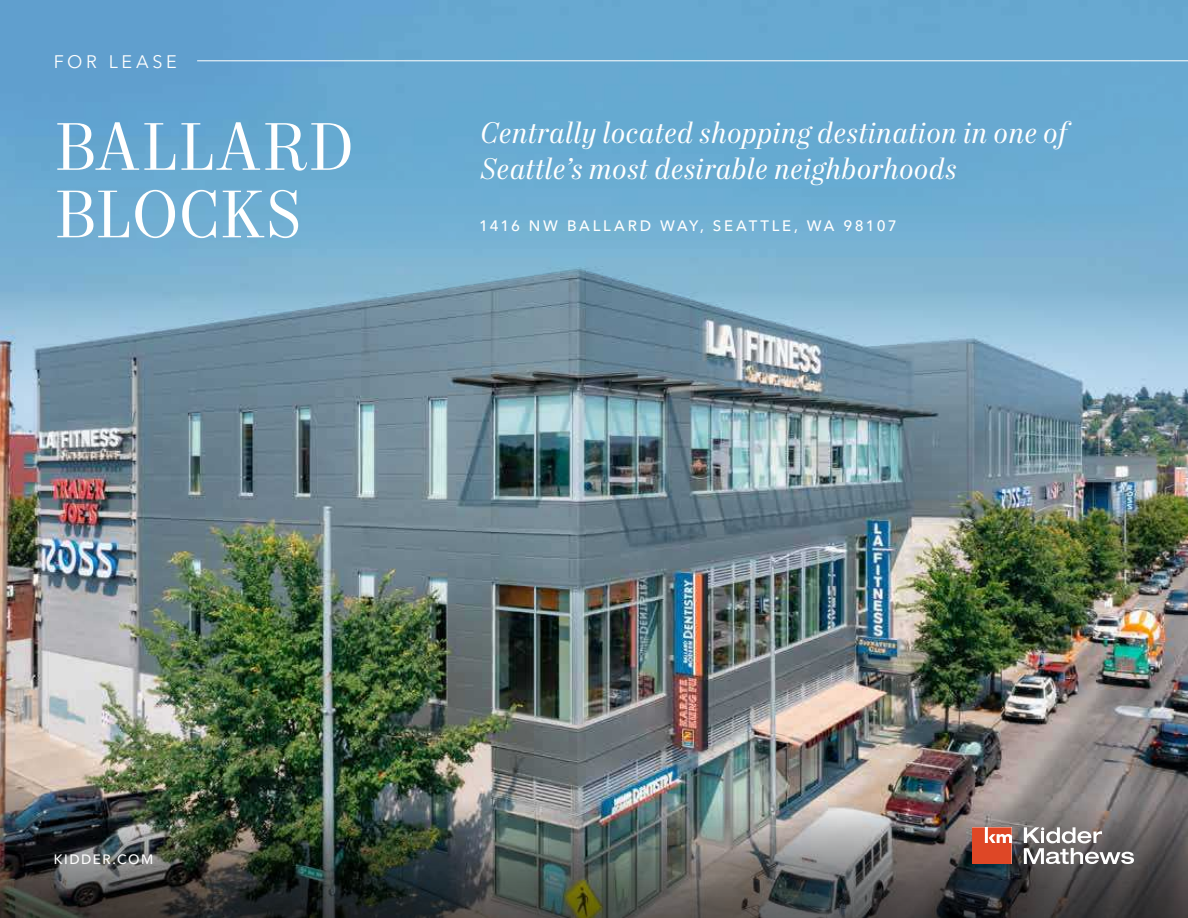
<style>
.page{position:relative;width:1188px;height:918px;background:#fff}
.page>*{position:absolute;margin:0;border:0;box-sizing:border-box;transform-origin:0 0}
.t1{font:67.5px/67.5px "Mort Modern 08";letter-spacing:-.005em;color:#fff}
.t2{font:italic 30px/36px "Mort Modern 08";letter-spacing:.005em;color:#fff}
.t3{font:18px "Avenir Next LT Pro";letter-spacing:.2em;color:#fff}
.t4{font:500 15px "Avenir Next LT Pro";letter-spacing:.17em;color:#fff}
.t5{font:500 13.5px "Avenir Next LT Pro";letter-spacing:.11em;color:#fff}
</style>
<div class="page">
<img style="left:0;top:0;width:1188px;height:685px">
<img style="left:0;top:685px;width:1188px;height:233px">
<svg style="left:1024px;top:827px;width:110px;height:37px"></svg>
<svg style="left:972px;top:827px;width:40px;height:37px"></svg>
<hr style="left:197px;top:60px;width:991px;height:1px;background:#fff">
<p class="t3" style="left:54px;top:51px;width:125px">FOR LEASE</p>
<h1 class="t1" style="left:54px;top:117px;width:302px">BALLARD<br>BLOCKS</h1>
<p class="t2" style="left:479px;top:116px;width:589px">Centrally located shopping destination in one of<br>Seattle’s most desirable neighborhoods</p>
<p class="t4" style="left:479px;top:217px;width:419px">1416 NW BALLARD WAY, SEATTLE, WA 98107</p>
<p class="t5" style="left:54px;top:851px;width:101px">KIDDER.COM</p>
</div>
